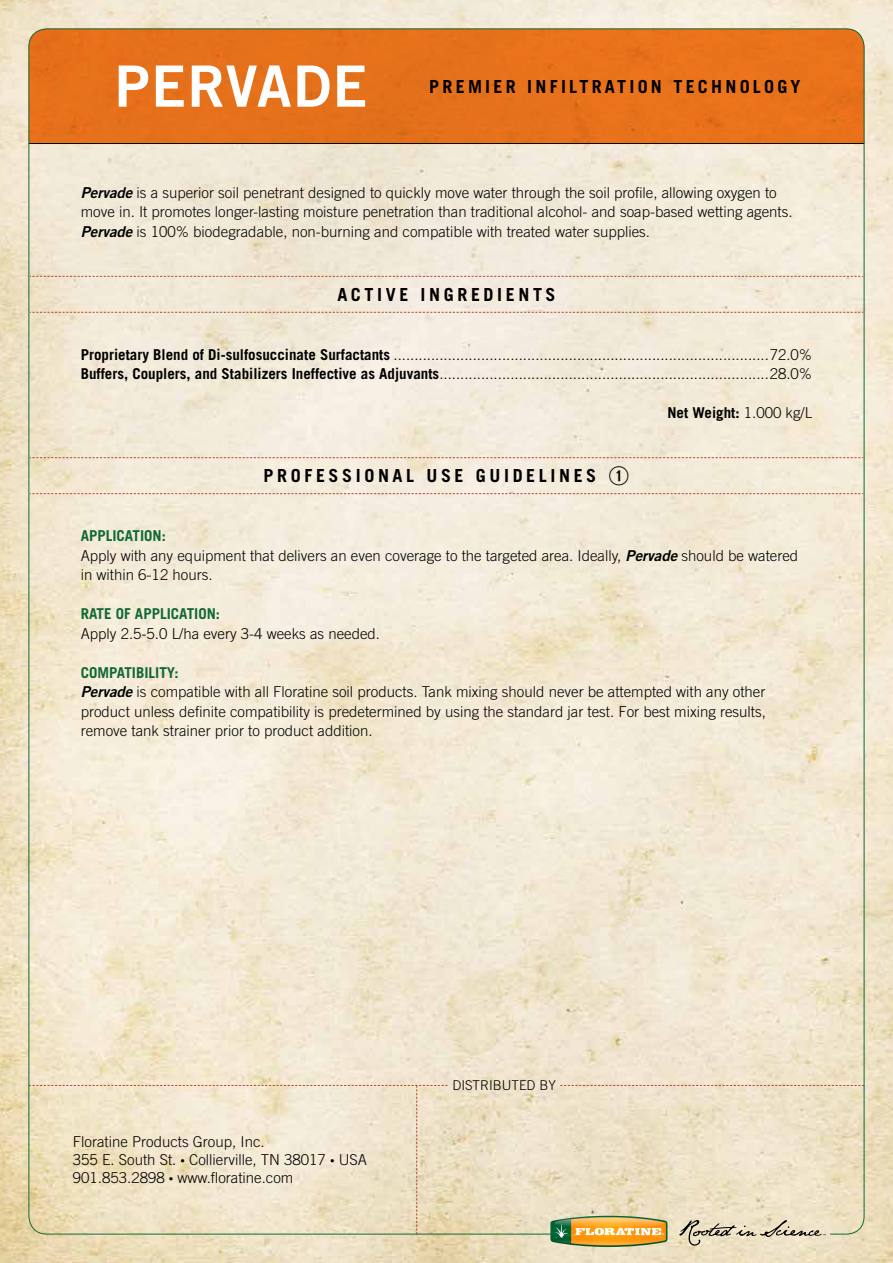
<style>
.page{position:relative;width:893px;height:1263px;background:#fff}
.page>*{position:absolute;margin:0;border:0;box-sizing:border-box;transform-origin:0 0}
.t1{font:57px "Trade Gothic LT Std Bd 2";letter-spacing:.025em;color:#fff}
.t2{font:700 18px "Trade Gothic LT Std";letter-spacing:.2em;color:#000}
.t3{font:700 18px "Trade Gothic LT Std";letter-spacing:.18em;color:#000}
.t4{font:300 15px/19.5px "Trade Gothic LT Std";color:#000}
.t5{font:700 15px "Trade Gothic LT Std";color:#000}
.t6{font:700 15px "Trade Gothic LT Std";color:#126935}
.t7{font:300 13.5px "Trade Gothic LT Std";color:#000}
.s1{font-family:"Trade Gothic LT Std Bd 2 Obl";font-weight:400}
.s2{font-weight:700}
.s3{font-weight:300}
.s4{font-family:"Combi Numerals";font-weight:400;font-size:25.5px}
.s5{font-weight:700;color:#126935}
.s6{font-size:9px}
</style>
<div class="page">
<img style="left:0;top:0;width:893px;height:1263px">
<div style="left:29px;top:29px;width:835px;height:114px;background:#e7711b"></div>
<hr style="left:29px;top:143px;width:835px;height:1px;background:#000">
<svg style="left:29px;top:1085px;width:419px;height:149px"></svg>
<svg style="left:560px;top:1085px;width:302px;height:1px"></svg>
<svg style="left:679px;top:1220px;width:147px;height:25px"></svg>
<img style="left:542px;top:1204px;width:133px;height:17px">
<div style="left:542px;top:1221px;width:134px;height:35px;background:#ede1c6"></div>
<svg style="left:550px;top:1216px;width:117px;height:31px"></svg>
<svg style="left:30px;top:276px;width:833px;height:1px"></svg>
<svg style="left:30px;top:312px;width:833px;height:1px"></svg>
<svg style="left:30px;top:457px;width:833px;height:1px"></svg>
<svg style="left:30px;top:493px;width:833px;height:1px"></svg>
<h1 class="t1" style="left:115px;top:51px;width:254px">PERVADE</h1>
<p class="t3" style="left:429px;top:75px;width:373px">PREMIER INFILTRATION TECHNOLOGY</p>
<p class="t4" style="left:81px;top:183px;width:713px"><span class="s1">Pervade</span> is a superior soil penetrant designed to quickly move water through the soil profile, allowing oxygen to move in. It promotes longer-lasting moisture penetration than traditional alcohol- and soap-based wetting agents.<br><span class="s1">Pervade</span> is 100% biodegradable, non-burning and compatible with treated water supplies.</p>
<p class="t2" style="left:337px;top:283px;width:220px">ACTIVE INGREDIENTS</p>
<p class="t4" style="left:81px;top:344px;width:733px"><span class="s2">Proprietary Blend of Di-sulfosuccinate Surfactants</span> ..........................................................................................72.0%<br><span class="s2">Buffers, Couplers, and Stabilizers Ineffective as Adjuvants</span>...............................................................................28.0%</p>
<p class="t5" style="left:667px;top:404px;width:146px">Net Weight: <span class="s3">1.000 kg/L</span></p>
<p class="t2" style="left:264px;top:465px;width:367px">PROFESSIONAL USE GUIDELINES <span class="s4">q</span></p>
<p class="t4" style="left:81px;top:526px;width:719px"><span class="s5">APPLICATION:<br></span>Apply with any equipment that delivers an even coverage to the targeted area. Ideally, <span class="s1">Pervade</span> should be watered in within 6-12 hours.</p>
<p class="t6" style="left:81px;top:605px;width:141px">RATE OF APPLICATION:</p>
<p class="t4" style="left:81px;top:623px;width:301px">Apply 2.5-5.0 L/ha every 3-4 weeks as needed.</p>
<p class="t4" style="left:81px;top:662px;width:687px"><span class="s5">COMPATIBILITY:<br></span><span class="s1">Pervade</span> is compatible with all Floratine soil products. Tank mixing should never be attempted with any other product unless definite compatibility is predetermined by using the standard jar test. For best mixing results, remove tank strainer prior to product addition.</p>
<p class="t4" style="left:73px;top:1133px;width:296px;line-height:18px">Floratine Products Group, Inc.<br>355 E. South St. <span class="s6">•</span> Collierville, TN 38017 <span class="s6">•</span> USA<br>901.853.2898 <span class="s6">•</span> www.floratine.com</p>
<p class="t7" style="left:452px;top:1077px;width:105px">DISTRIBUTED BY</p>
</div>
